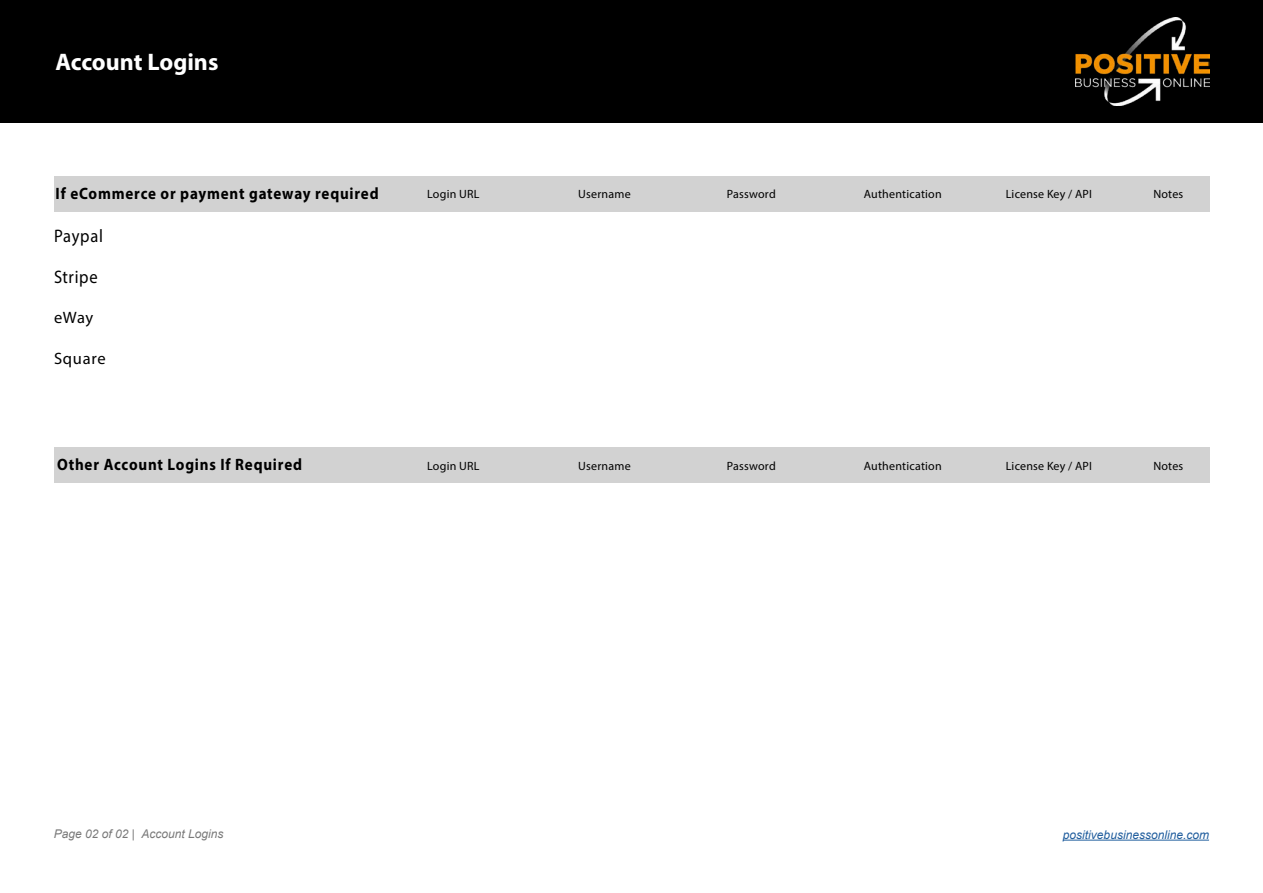
<style>
.page{position:relative;width:1263px;height:893px;background:#fff}
.page>*{position:absolute;margin:0;border:0;box-sizing:border-box;transform-origin:0 0}
.t1{font:700 24px "Myriad Pro";color:#fff}
.t2{font:18.15px "Myriad Pro";letter-spacing:.04em;color:#000;scale:.91 1}
.t3{font:700 16.5px "Myriad Pro";letter-spacing:.05em;color:#000;scale:.91 1}
.t4{font:16.5px "Myriad Pro";letter-spacing:.045em;color:#000}
.t5{font:12px "Myriad Pro";letter-spacing:.015em;color:#000}
.t6{font:italic 12px "Arial";color:#215e9e}
.t7{font:italic 12px "Arial";color:#797979}
</style>
<div class="page">
<div style="left:0;top:0;width:1263px;height:122px;background:#000"></div>
<img style="left:1076px;top:17px;width:133px;height:88px">
<div style="left:54px;top:176px;width:1155px;height:35px;background:#d2d2d2"></div>
<div style="left:54px;top:448px;width:1155px;height:35px;background:#d2d2d2"></div>
<hr style="left:1063px;top:840px;width:146px;height:1px;background:#215e9e">
<h1 class="t1" style="left:55px;top:46px;width:165px">Account Logins</h1>
<h3 class="t3" style="left:56px;top:182px;width:357px">If eCommerce or payment gateway required</h3>
<h2 class="t2" style="left:54px;top:225px;width:55px">Paypal</h2>
<h2 class="t2" style="left:54px;top:265px;width:50px">Stripe</h2>
<h3 class="t4" style="left:54px;top:307px;width:41px">eWay</h3>
<h3 class="t4" style="left:54px;top:348px;width:53px">Square</h3>
<h3 class="t3" style="left:57px;top:454px;width:271px">Other Account Logins If Required</h3>
<p class="t5" style="left:427px;top:187px;width:54px">Login URL</p>
<p class="t5" style="left:578px;top:187px;width:54px">Username</p>
<p class="t5" style="left:727px;top:187px;width:51px">Password</p>
<p class="t5" style="left:864px;top:187px;width:79px">Authentication</p>
<p class="t5" style="left:1006px;top:187px;width:88px">License Key / API</p>
<p class="t5" style="left:1153px;top:187px;width:32px">Notes</p>
<p class="t5" style="left:427px;top:458px;width:54px">Login URL</p>
<p class="t5" style="left:578px;top:458px;width:54px">Username</p>
<p class="t5" style="left:727px;top:458px;width:51px">Password</p>
<p class="t5" style="left:864px;top:458px;width:79px">Authentication</p>
<p class="t5" style="left:1006px;top:458px;width:88px">License Key / API</p>
<p class="t5" style="left:1153px;top:458px;width:32px">Notes</p>
<p class="t7" style="left:54px;top:826px;width:171px">Page 02 of 02 | Account Logins</p>
<p class="t6" style="left:1063px;top:827px;width:148px">positivebusinessonline.com</p>
</div>
